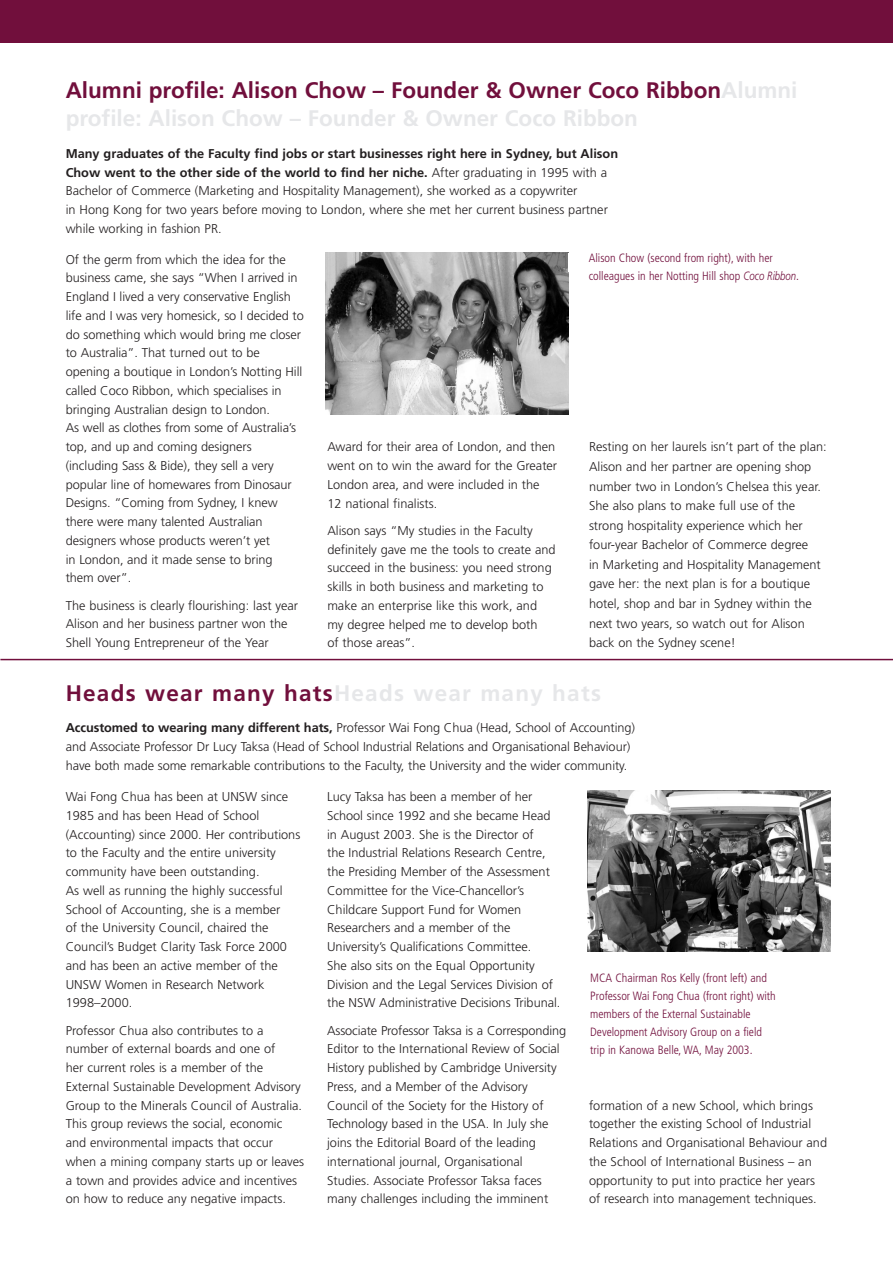
<style>
.page{position:relative;width:893px;height:1263px;background:#fff}
.page>*{position:absolute;margin:0;border:0;box-sizing:border-box;transform-origin:0 0}
.t1{font:700 22.5px/28.5px "Frutiger";color:#710f3c}
.t2{font:700 22.5px "Frutiger";letter-spacing:.055em;color:#710f3c}
.t3{font:300 12.75px/18.8px "Frutiger";color:#231f20}
.t4{font:300 condensed 12px/18px "Frutiger LT";color:#710f3c}
.s1{color:#e6e7e9}
.s2{font-weight:700}
.s3{font-family:"Frutiger";font-style:italic;font-stretch:normal}
</style>
<div class="page">
<div style="left:0;top:0;width:892px;height:43px;background:#710f3c"></div>
<hr style="left:0;top:659px;width:892px;height:1px;background:#710f3c">
<img style="left:325px;top:253px;width:243px;height:161px">
<img style="left:587px;top:790px;width:243px;height:162px">
<h1 class="t1" style="left:66px;top:78px;width:733px">Alumni profile: Alison Chow – Founder &amp; Owner Coco Ribbon<span class="s1">Alumni profile: Alison Chow – Founder &amp; Owner Coco Ribbon</span></h1>
<p class="t3" style="left:66px;top:145px;width:554px"><span class="s2">Many graduates of the Faculty find jobs or start businesses right here in Sydney, but Alison Chow went to the other side of the world to find her niche.</span> After graduating in 1995 with a Bachelor of Commerce (Marketing and Hospitality Management), she worked as a copywriter<br>in Hong Kong for two years before moving to London, where she met her current business partner while working in fashion PR.</p>
<p class="t4" style="left:589px;top:251px;width:212px">Alison Chow (second from right), with her colleagues in her Notting Hill shop <span class="s3">Coco Ribbon</span>.</p>
<p class="t3" style="left:66px;top:251px;width:240px">Of the germ from which the idea for the business came, she says “When I arrived in England I lived a very conservative English life and I was very homesick, so I decided to do something which would bring me closer to Australia”. That turned out to be opening a boutique in London’s Notting Hill called Coco Ribbon, which specialises in bringing Australian design to London.<br>As well as clothes from some of Australia’s top, and up and coming designers (including Sass &amp; Bide), they sell a very popular line of homewares from Dinosaur Designs. “Coming from Sydney, I knew there were many talented Australian designers whose products weren’t yet<br>in London, and it made sense to bring them over”.</p>
<p class="t3" style="left:66px;top:597px;width:234px">The business is clearly flourishing: last year<br>Alison and her business partner won the<br>Shell Young Entrepreneur of the Year</p>
<p class="t3" style="left:589px;top:438px;width:239px;line-height:19.6px">Resting on her laurels isn’t part of the plan:<br>Alison and her partner are opening shop number two in London’s Chelsea this year.<br>She also plans to make full use of the strong hospitality experience which her four-year Bachelor of Commerce degree<br>in Marketing and Hospitality Management gave her: the next plan is for a boutique hotel, shop and bar in Sydney within the next two years, so watch out for Alison back on the Sydney scene!</p>
<p class="t3" style="left:327px;top:439px;width:231px">Award for their area of London, and then went on to win the award for the Greater London area, and were included in the<br>12 national finalists.</p>
<p class="t3" style="left:327px;top:522px;width:230px">Alison says “My studies in the Faculty definitely gave me the tools to create and succeed in the business: you need strong skills in both business and marketing to make an enterprise like this work, and my degree helped me to develop both<br>of those areas”.</p>
<h1 class="t2" style="left:66px;top:684px;width:537px">Heads wear many hats<span class="s1">Heads wear many hats</span></h1>
<p class="t3" style="left:66px;top:720px;width:571px"><span class="s2">Accustomed to wearing many different hats,</span> Professor Wai Fong Chua (Head, School of Accounting) and Associate Professor Dr Lucy Taksa (Head of School Industrial Relations and Organisational Behaviour) have both made some remarkable contributions to the Faculty, the University and the wider community.</p>
<p class="t3" style="left:66px;top:788px;width:236px">Wai Fong Chua has been at UNSW since 1985 and has been Head of School (Accounting) since 2000. Her contributions to the Faculty and the entire university community have been outstanding.<br>As well as running the highly successful School of Accounting, she is a member<br>of the University Council, chaired the Council’s Budget Clarity Task Force 2000 and has been an active member of the UNSW Women in Research Network 1998–2000.</p>
<p class="t3" style="left:66px;top:1022px;width:240px">Professor Chua also contributes to a number of external boards and one of<br>her current roles is a member of the External Sustainable Development Advisory Group to the Minerals Council of Australia.<br>This group reviews the social, economic and environmental impacts that occur when a mining company starts up or leaves a town and provides advice and incentives on how to reduce any negative impacts.</p>
<p class="t3" style="left:327px;top:788px;width:235px">Lucy Taksa has been a member of her School since 1992 and she became Head in August 2003. She is the Director of<br>the Industrial Relations Research Centre, the Presiding Member of the Assessment Committee for the Vice-Chancellor’s Childcare Support Fund for Women Researchers and a member of the University’s Qualifications Committee.<br>She also sits on the Equal Opportunity Division and the Legal Services Division of the NSW Administrative Decisions Tribunal.</p>
<p class="t3" style="left:327px;top:1022px;width:241px">Associate Professor Taksa is a Corresponding Editor to the International Review of Social History published by Cambridge University Press, and a Member of the Advisory Council of the Society for the History of Technology based in the USA. In July she joins the Editorial Board of the leading international journal, Organisational Studies. Associate Professor Taksa faces many challenges including the imminent</p>
<p class="t4" style="left:590px;top:970px;width:187px">MCA Chairman Ros Kelly (front left) and Professor Wai Fong Chua (front right) with members of the External Sustainable Development Advisory Group on a field trip in Kanowa Belle, WA, May 2003.</p>
<p class="t3" style="left:589px;top:1097px;width:240px">formation of a new School, which brings together the existing School of Industrial Relations and Organisational Behaviour and the School of International Business – an opportunity to put into practice her years of research into management techniques.</p>
</div>
